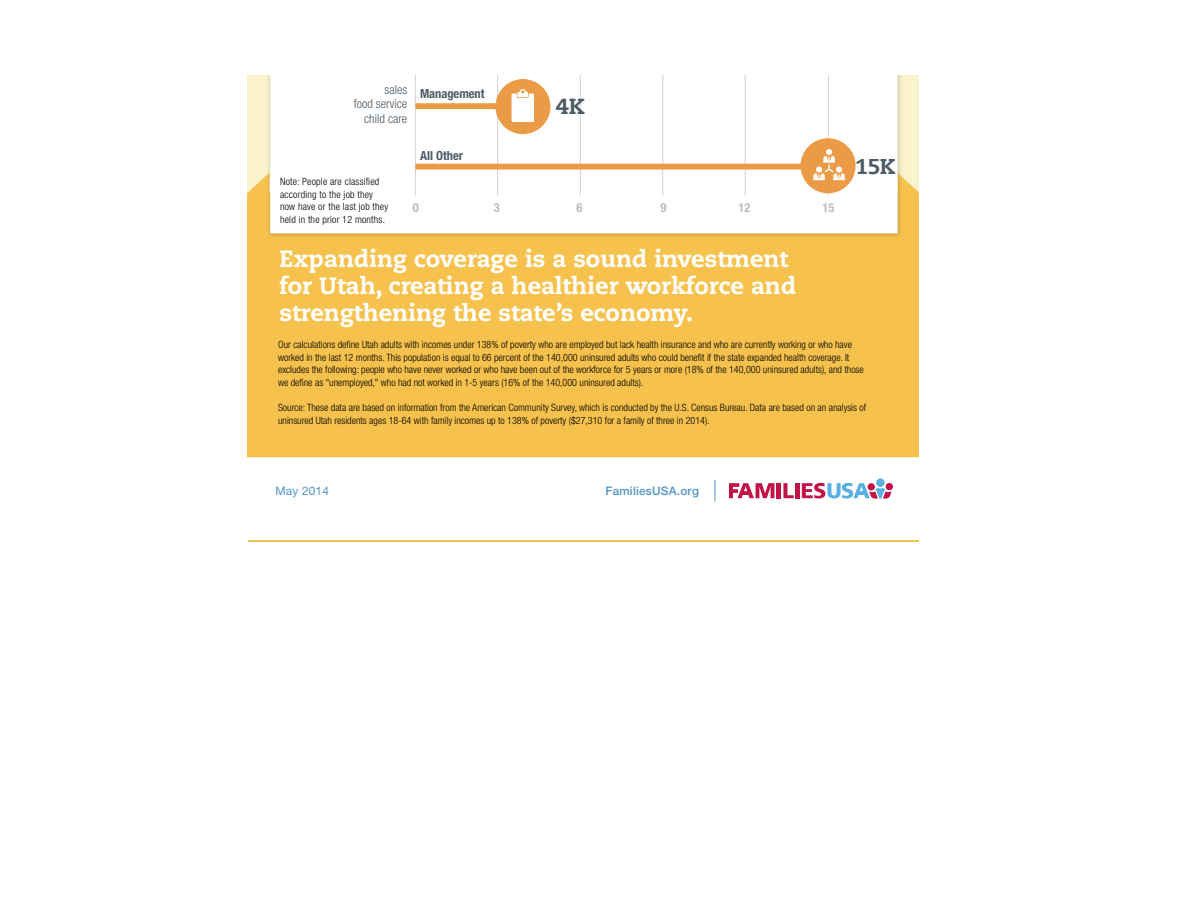
<style>
.page{position:relative;width:1188px;height:918px;background:#fff}
.page>*{position:absolute;margin:0;border:0;box-sizing:border-box;transform-origin:0 0}
.t1{font:800 23.55px/26.8px "Caecilia LT Std";color:#fff}
.t2{font:800 21.9px "Caecilia LT Std";color:#4d5b65}
.t3{font:800 21.45px "Caecilia LT Std";color:#4d5b65}
.t4{font:300 condensed 12.6px/14.4px "Helvetica Neue LT Std";color:#4d5b65;text-align:right}
.t5{font:700 condensed 12.6px "Helvetica Neue LT Std";letter-spacing:-.005em;color:#4d5b65}
.t6{font:700 condensed 12.6px "Helvetica Neue LT Std";color:#bbbdc0}
.t7{font:500 11.7px "Helvetica Neue LT Std";letter-spacing:.02em;color:#4f93c5}
.t8{font:11.7px "Helvetica Neue LT Std";letter-spacing:.02em;color:#4f93c5}
.t9{font:300 condensed 10.05px/12.6px "Helvetica Neue LT Std";color:#000}
.t10{font:300 condensed 10.05px/12.6px "Helvetica Neue LT Std";letter-spacing:.02em;color:#000}
</style>
<div class="page">
<div style="left:248px;top:193px;width:672px;height:264px;background:#f6c24d"></div>
<svg style="left:248px;top:173px;width:17px;height:20px"></svg>
<svg style="left:904px;top:173px;width:15px;height:20px"></svg>
<img style="left:265px;top:76px;width:639px;height:160px">
<svg style="left:270px;top:76px;width:628px;height:157px"></svg>
<hr style="left:777px;top:483px;width:4px;height:15px;background:#c11347">
<svg style="left:783px;top:483px;width:11px;height:15px"></svg>
<hr style="left:795px;top:483px;width:4px;height:15px;background:#c11347">
<div style="left:876px;top:478px;width:9px;height:9px;background:#58afe2;border-radius:50%"></div>
<svg style="left:802px;top:483px;width:90px;height:16px"></svg>
<svg style="left:729px;top:483px;width:45px;height:15px"></svg>
<svg style="left:715px;top:480px;width:1px;height:22px"></svg>
<hr style="left:415px;top:76px;width:1px;height:119px;background:#d1d2d4">
<hr style="left:497px;top:76px;width:1px;height:119px;background:#d1d2d4">
<hr style="left:580px;top:76px;width:1px;height:119px;background:#d1d2d4">
<hr style="left:663px;top:76px;width:1px;height:119px;background:#d1d2d4">
<hr style="left:745px;top:76px;width:1px;height:119px;background:#d1d2d4">
<hr style="left:828px;top:76px;width:1px;height:119px;background:#d1d2d4">
<div style="left:415px;top:103px;width:111px;height:6px;background:#eb9b45"></div>
<div style="left:415px;top:164px;width:414px;height:6px;background:#eb9b45"></div>
<div style="left:801px;top:138px;width:55px;height:55px;background:#eb9b45;border-radius:50%"></div>
<svg style="left:813px;top:149px;width:32px;height:31px"></svg>
<div style="left:836px;top:166px;width:6px;height:7px;background:#fff;border-radius:50%"></div>
<div style="left:495px;top:79px;width:55px;height:55px;background:#eb9b45;border-radius:50%"></div>
<svg style="left:512px;top:89px;width:22px;height:32px"></svg>
<hr style="left:249px;top:540px;width:670px;height:2px;background:#f6c24d">
<p class="t4" style="left:354px;top:82px;width:55px">sales<br>food service child care</p>
<p class="t5" style="left:420px;top:86px;width:66px">Management</p>
<p class="t5" style="left:420px;top:148px;width:44px">All Other</p>
<h2 class="t2" style="left:556px;top:93px;width:30px">4K</h2>
<p class="t10" style="left:280px;top:175px;width:110px">Note: People are classified according to the job they now have or the last job they held in the prior 12 months.</p>
<p class="t6" style="left:413px;top:200px;width:8px">0</p>
<p class="t6" style="left:494px;top:200px;width:8px">3</p>
<p class="t6" style="left:576px;top:200px;width:8px">6</p>
<p class="t6" style="left:660px;top:200px;width:8px">9</p>
<p class="t6" style="left:738px;top:200px;width:14px">12</p>
<p class="t6" style="left:822px;top:200px;width:14px">15</p>
<h1 class="t1" style="left:280px;top:245px;width:518px">Expanding coverage is a sound investment for Utah, creating a healthier workforce and strengthening the state’s economy.</h1>
<h3 class="t3" style="left:855px;top:153px;width:41px">15K</h3>
<p class="t9" style="left:278px;top:338px;width:587px">Our calculations define Utah adults with incomes under 138% of poverty who are employed but lack health insurance and who are currently working or who have worked in the last 12 months. This population is equal to 66 percent of the 140,000 uninsured adults who could benefit if the state expanded health coverage. It excludes the following: people who have never worked or who have been out of the workforce for 5 years or more (18% of the 140,000 uninsured adults), and those we define as "unemployed," who had not worked in 1-5 years (16% of the 140,000 uninsured adults).</p>
<p class="t9" style="left:278px;top:401px;width:590px">Source: These data are based on information from the American Community Survey, which is conducted by the U.S. Census Bureau. Data are based on an analysis of uninsured Utah residents ages 18-64 with family incomes up to 138% of poverty ($27,310 for a family of three in 2014).</p>
<p class="t8" style="left:275px;top:484px;width:55px">May 2014</p>
<p class="t7" style="left:606px;top:484px;width:95px">FamiliesUSA.org</p>
</div>
